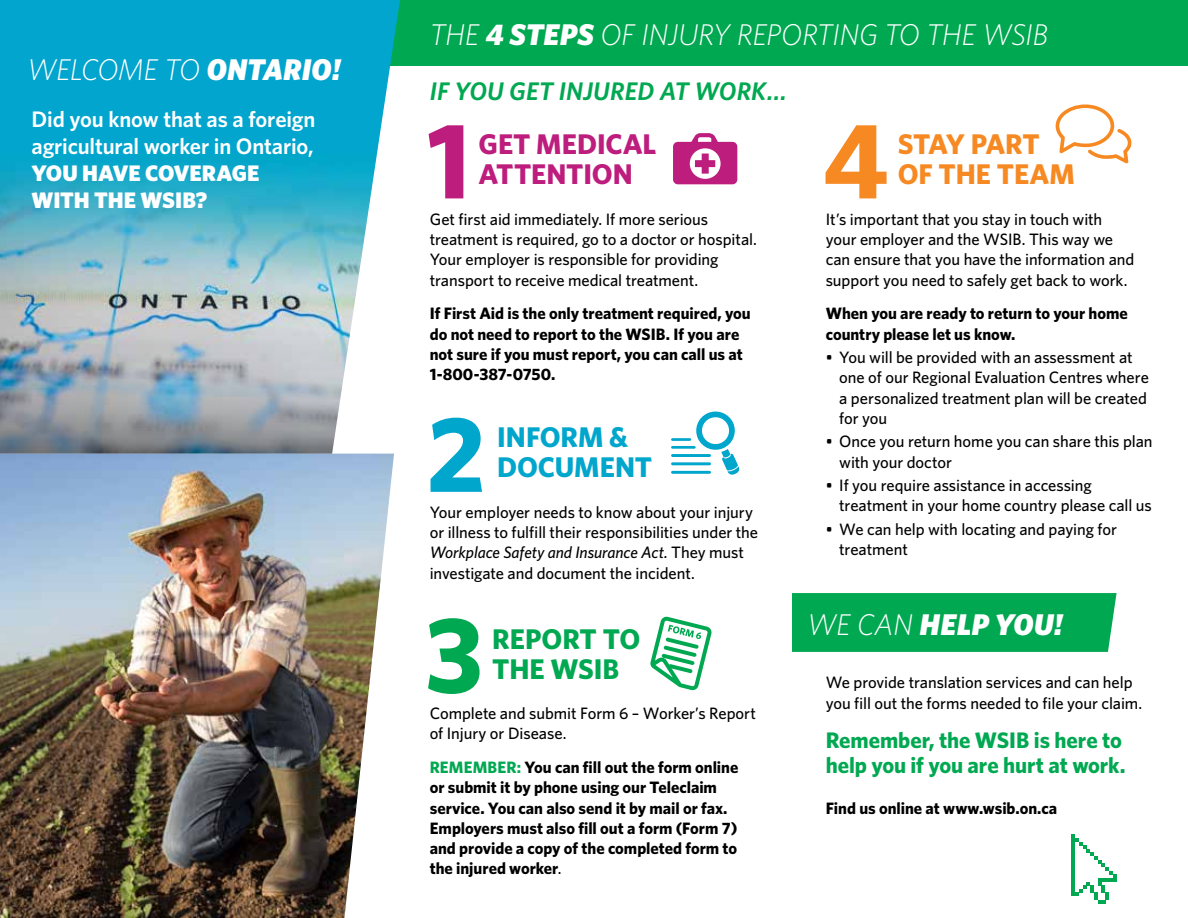
<style>
.page{position:relative;width:1188px;height:918px;background:#fff}
.page>*{position:absolute;margin:0;border:0;box-sizing:border-box;transform-origin:0 0}
.INSIDE_PANEL_SUBHEAD{font:700 108px "Whitney";color:#bd1d7d}
.t1{font:700 108px "Whitney";color:#00a6cb}
.t2{font:700 108px "Whitney";color:#00a851}
.INSIDE_PANEL_SUBHEAD-2{font:700 108px "Whitney";color:#f68922}
.INSIDE_PANEL_HEAD{font:italic 300 30px "Whitney";letter-spacing:-.01em;color:#fff}
.INSIDE_PANEL_HEAD-2{font:italic 900 30px "Whitney";color:#fff}
.INSIDE_PANEL_SUBHEAD-3{font:700 28.5px/30px "Whitney";letter-spacing:-.005em;color:#bd1d7d}
.INSIDE_PANEL_SUBHEAD-4{font:700 28.5px/30px "Whitney";letter-spacing:-.01em;color:#f68922}
.INSIDE_PANEL_SUBHEAD-5{font:700 28.5px/30px "Whitney";letter-spacing:-.005em;color:#00a6cb}
.INSIDE_PANEL_SUBHEAD-6{font:700 28.5px/30px "Whitney";color:#00a851}
.t3{font:italic 600 25.5px "Whitney";letter-spacing:.005em;color:#00a851}
.DID_YOU_KNOW_TEXT{font:600 22.5px/27px "Whitney";letter-spacing:-.01em;color:#fff}
.BODY{font:700 22.5px/25.5px "Whitney";letter-spacing:-.005em;color:#00a851}
.BODY-2{font:500 16.5px/20.2px "Whitney";letter-spacing:-.005em;color:#000}
.BODY-3{font:700 16.5px/20.2px "Whitney";color:#000}
.s1{font-weight:900}
.s2{font-style:italic}
.s3{color:#00a851}
.s4{font-weight:500}
.s5{font-weight:300}
</style>
<div class="page">
<div style="left:792px;top:593px;width:325px;height:59px;background:#00a851"></div>
<div style="left:0;top:0;width:1188px;height:65px;background:#00a851"></div>
<svg style="left:1056px;top:104px;width:75px;height:59px"></svg>
<svg style="left:671px;top:411px;width:69px;height:64px"></svg>
<img style="left:0;top:454px;width:394px;height:464px">
<svg style="left:673px;top:133px;width:64px;height:51px"></svg>
<svg style="left:650px;top:616px;width:62px;height:75px"></svg>
<hr style="left:1071px;top:834px;width:4px;height:62px;background:#00a851">
<svg style="left:1075px;top:838px;width:42px;height:66px"></svg>
<img style="left:0;top:0;width:402px;height:454px">
<h3 class="INSIDE_PANEL_HEAD" style="left:27px;top:50px;width:315px">WELCOME TO <span class="s1">ONTARIO!</span></h3>
<h3 class="DID_YOU_KNOW_TEXT" style="left:32px;top:105px;width:285px">Did you know that as a foreign agricultural worker in Ontario,<br><span class="s1">YOU HAVE COVERAGE<br>WITH THE WSIB?</span></h3>
<h3 class="INSIDE_PANEL_HEAD" style="left:430px;top:14px;width:620px">THE <span class="s1">4 STEPS</span> OF INJURY REPORTING TO THE WSIB</h3>
<p class="t3" style="left:430px;top:75px;width:358px">IF YOU GET INJURED AT WORK...</p>
<h4 class="INSIDE_PANEL_SUBHEAD" style="left:427px;top:88px;width:45px">1</h4>
<h4 class="INSIDE_PANEL_SUBHEAD-3" style="left:479px;top:129px;width:179px">GET MEDICAL<br>ATTENTION</h4>
<p class="BODY-2" style="left:430px;top:209px;width:329px">Get first aid immediately. If more serious treatment is required, go to a doctor or hospital.<br>Your employer is responsible for providing transport to receive medical treatment.</p>
<p class="BODY-3" style="left:430px;top:303px;width:322px">If First Aid is the only treatment required, you do not need to report to the WSIB. If you are not sure if you must report, you can call us at 1-800-387-0750.</p>
<p class="t1" style="left:426px;top:382px;width:61px">2</p>
<h4 class="INSIDE_PANEL_SUBHEAD-5" style="left:497px;top:422px;width:156px">INFORM &amp;<br>DOCUMENT</h4>
<p class="BODY-2" style="left:430px;top:502px;width:330px">Your employer needs to know about your injury or illness to fulfill their responsibilities under the <span class="s2">Workplace Safety and Insurance Act.</span> They must investigate and document the incident.</p>
<h1 class="t2" style="left:425px;top:583px;width:60px">3</h1>
<h4 class="INSIDE_PANEL_SUBHEAD-6" style="left:492px;top:623px;width:150px">REPORT TO<br>THE WSIB</h4>
<p class="BODY-2" style="left:430px;top:703px;width:328px">Complete and submit Form 6 – Worker’s Report of Injury or Disease.</p>
<p class="BODY-3" style="left:430px;top:757px;width:310px"><span class="s3">REMEMBER:</span> You can fill out the form online or submit it by phone using our Teleclaim service. You can also send it by mail or fax.<br>Employers must also fill out a form (Form 7) and provide a copy of the completed form to the injured worker<span class="s4">.</span></p>
<h4 class="INSIDE_PANEL_SUBHEAD-2" style="left:823px;top:88px;width:67px">4</h4>
<h4 class="INSIDE_PANEL_SUBHEAD-4" style="left:898px;top:129px;width:179px">STAY PART<br>OF THE TEAM</h4>
<p class="BODY-2" style="left:826px;top:209px;width:310px">It’s important that you stay in touch with your employer and the WSIB. This way we can ensure that you have the information and support you need to safely get back to work.</p>
<p class="BODY-3" style="left:826px;top:303px;width:304px">When you are ready to return to your home country please let us know.</p>
<p class="BODY-2" style="left:839px;top:347px;width:311px;text-indent:-14px">• You will be provided with an assessment at one of our Regional Evaluation Centres where a personalized treatment plan will be created for you</p>
<p class="BODY-2" style="left:839px;top:431px;width:315px;text-indent:-14px">• Once you return home you can share this plan with your doctor</p>
<p class="BODY-2" style="left:839px;top:475px;width:314px;text-indent:-14px">• If you require assistance in accessing treatment in your home country please call us</p>
<p class="BODY-2" style="left:839px;top:519px;width:279px;text-indent:-14px">• We can help with locating and paying for treatment</p>
<h3 class="INSIDE_PANEL_HEAD-2" style="left:807px;top:604px;width:257px"><span class="s5">WE CAN</span> HELP YOU!</h3>
<p class="BODY-2" style="left:826px;top:672px;width:318px">We provide translation services and can help you fill out the forms needed to file your claim.</p>
<p class="BODY" style="left:826px;top:726px;width:301px">Remember, the WSIB is here to help you if you are hurt at work.</p>
<p class="BODY-3" style="left:826px;top:797px;width:233px">Find us online at www.wsib.on.ca</p>
</div>
